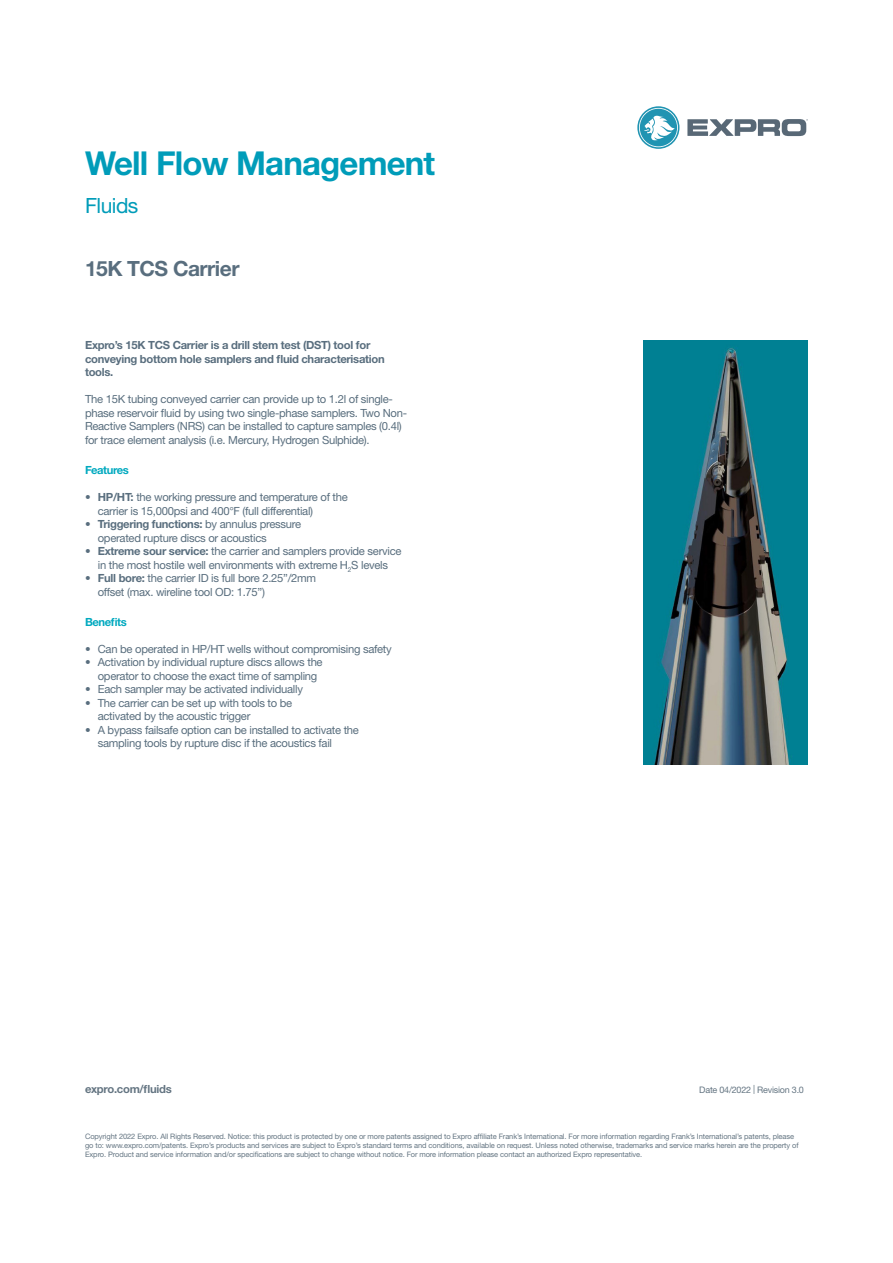
<style>
.page{position:relative;width:893px;height:1263px;background:#fff}
.page>*{position:absolute;margin:0;border:0;box-sizing:border-box;transform-origin:0 0}
.t1{font:700 33px "Helvetica Neue";letter-spacing:-.025em;color:#009cb9}
.t2{font:700 21px "Helvetica Neue";letter-spacing:-.025em;color:#596e7e}
.t3{font:21px "Helvetica Neue";letter-spacing:-.025em;color:#009cb9}
.t4{font:11.25px/13.5px "Helvetica Neue";letter-spacing:-.025em;color:#596e7e}
.t5{font:700 11.25px/13.5px "Helvetica Neue";letter-spacing:-.025em;color:#596e7e}
.t6{font:700 11.25px "Helvetica Neue";letter-spacing:-.025em;color:#647582}
.t7{font:700 11.25px "Helvetica Neue";letter-spacing:-.04em;color:#00a9bf}
.t8{font:9px "Helvetica Neue";letter-spacing:-.025em;color:#647582}
.t9{font:7.5px/9px "Helvetica Neue";letter-spacing:-.015em;color:#647582}
.s1{font-weight:700}
</style>
<div class="page">
<svg style="left:637px;top:106px;width:42px;height:43px"></svg>
<svg style="left:687px;top:119px;width:121px;height:17px"></svg>
<div style="left:643px;top:340px;width:165px;height:425px;background:#008093"></div>
<img style="left:654px;top:347px;width:136px;height:418px">
<p class="t1" style="left:85px;top:142px;width:352px">Well Flow Management</p>
<p class="t3" style="left:85px;top:193px;width:55px">Fluids</p>
<p class="t2" style="left:85px;top:256px;width:156px">15K TCS Carrier</p>
<p class="t5" style="left:85px;top:338px;width:301px">Expro’s 15K TCS Carrier is a drill stem test (DST) tool for conveying bottom hole samplers and fluid characterisation tools.</p>
<p class="t4" style="left:85px;top:392px;width:324px">The 15K tubing conveyed carrier can provide up to 1.2l of single&shy;phase reservoir fluid by using two single-phase samplers. Two Non-Reactive Samplers (NRS) can be installed to capture samples (0.4l) for trace element analysis (i.e. Mercury, Hydrogen Sulphide).</p>
<p class="t7" style="left:85px;top:463px;width:45px">Features</p>
<p class="t4" style="left:98px;top:490px;width:252px;text-indent:-13px"><span class="s1">• HP/HT:</span> the working pressure and temperature of the carrier is 15,000psi and 400°F (full differential)</p>
<p class="t4" style="left:98px;top:517px;width:205px;text-indent:-13px"><span class="s1">• Triggering functions:</span> by annulus pressure operated rupture discs or acoustics</p>
<p class="t4" style="left:85px;top:544px;width:318px;text-align:center"><span class="s1">• Extreme sour service:</span> the carrier and samplers provide service in the most hostile well environments with extreme H<sub>2</sub>S levels</p>
<p class="t4" style="left:98px;top:571px;width:220px;text-indent:-13px"><span class="s1">• Full bore:</span> the carrier ID is full bore 2.25”/2mm offset (max. wireline tool OD: 1.75”)</p>
<p class="t7" style="left:85px;top:615px;width:43px">Benefits</p>
<p class="t4" style="left:85px;top:642px;width:308px">• Can be operated in HP/HT wells without compromising safety</p>
<p class="t4" style="left:98px;top:655px;width:226px;text-indent:-13px">• Activation by individual rupture discs allows the operator to choose the exact time of sampling</p>
<p class="t4" style="left:85px;top:682px;width:219px">• Each sampler may be activated individually</p>
<p class="t4" style="left:98px;top:696px;width:196px;text-indent:-13px">• The carrier can be set up with tools to be activated by the acoustic trigger</p>
<p class="t4" style="left:98px;top:723px;width:263px;text-indent:-13px">• A bypass failsafe option can be installed to activate the sampling tools by rupture disc if the acoustics fail</p>
<p class="t6" style="left:85px;top:1082px;width:88px">expro.com/fluids</p>
<p class="t8" style="left:699px;top:1084px;width:106px">Date 04/2022 | Revision 3.0</p>
<p class="t9" style="left:85px;top:1131px;width:715px">Copyright 2022 Expro. All Rights Reserved. Notice: this product is protected by one or more patents assigned to Expro affiliate Frank’s International. For more information regarding Frank’s International’s patents, please go to: www.expro.com/patents. Expro’s products and services are subject to Expro’s standard terms and conditions, available on request. Unless noted otherwise, trademarks and service marks herein are the property of<br>Expro. Product and service information and/or specifications are subject to change without notice. For more information please contact an authorized Expro representative.</p>
</div>
